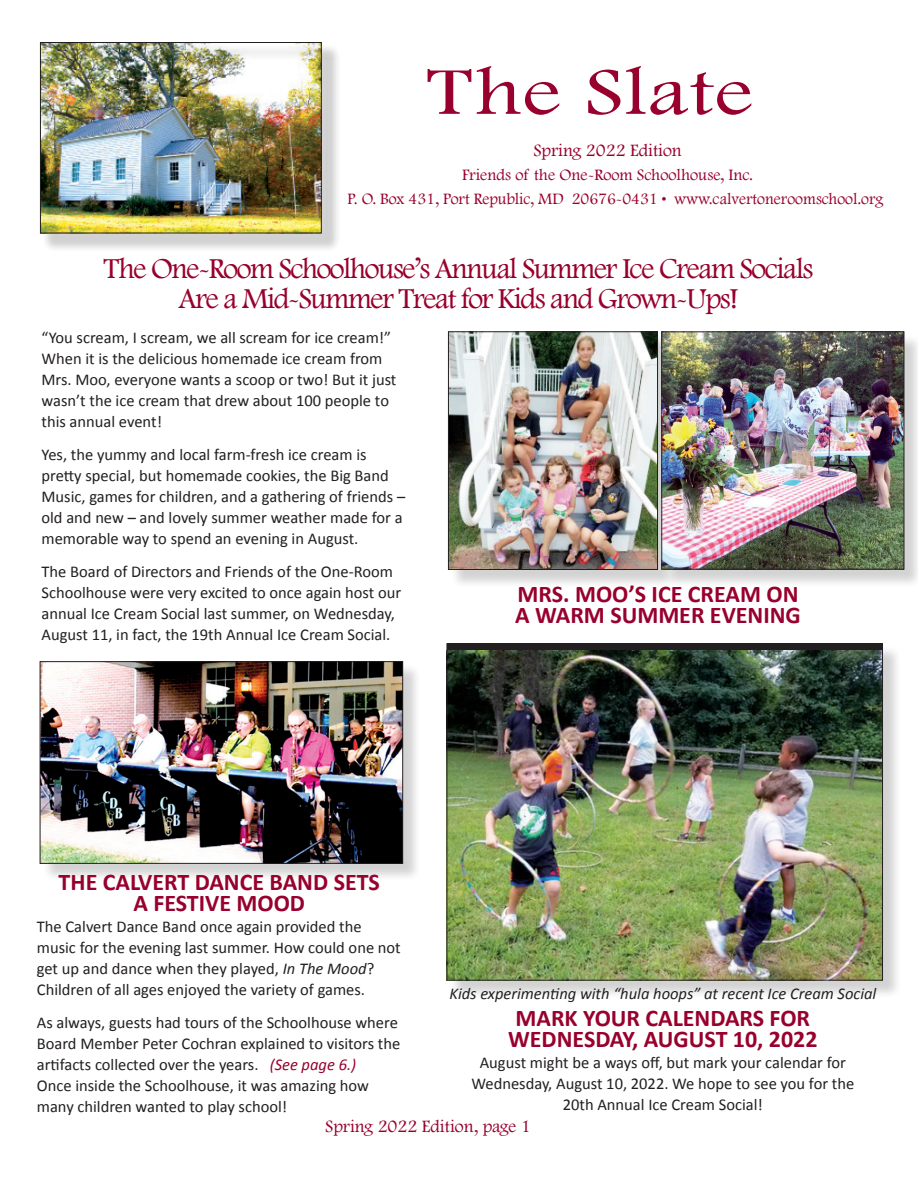
<style>
.page{position:relative;width:918px;height:1188px;background:#fff}
.page>*{position:absolute;margin:0;border:0;box-sizing:border-box;transform-origin:0 0}
.t1{font:69.3px "Footlight MT Light";letter-spacing:.01em;color:#98012d;scale:1.25 1}
.t2{font:30px/30px "Footlight MT Light";letter-spacing:-.05em;color:#98012d;text-align:center}
.t3{font:700 24px/21px "Calibri";color:#98012d;text-align:center}
.t4{font:18px "Footlight MT Light";color:#98012d}
.t5{font:16.5px/21px "Calibri";color:#231f20}
.t6{font:16.5px "Footlight MT Light";color:#98012d}
.t7{font:italic 16.5px "Calibri";color:#231f20}
.s1{font-style:italic}
.s2{font-style:italic;color:#98012d}
</style>
<div class="page">
<div style="left:42px;top:44px;width:298px;height:208px;background:#231f20;opacity:.75"></div>
<div style="left:40px;top:42px;width:282px;height:191px;border:1px solid #231f20"></div>
<div style="left:42px;top:664px;width:380px;height:218px;background:#231f20;opacity:.2"></div>
<img style="left:42px;top:663px;width:359px;height:199px">
<div style="left:40px;top:661px;width:363px;height:203px;border:1px solid #231f20"></div>
<div style="left:449px;top:646px;width:452px;height:353px;background:#231f20;opacity:.2"></div>
<img style="left:449px;top:650px;width:432px;height:329px">
<div style="left:447px;top:643px;width:436px;height:338px;border:1px solid #231f20"></div>
<div style="left:450px;top:334px;width:227px;height:255px;background:#231f20;opacity:.2"></div>
<img style="left:450px;top:333px;width:206px;height:235px">
<div style="left:448px;top:331px;width:210px;height:239px;border:1px solid #231f20"></div>
<div style="left:664px;top:334px;width:254px;height:254px;background:#231f20;opacity:.2"></div>
<img style="left:663px;top:333px;width:239px;height:235px">
<div style="left:661px;top:331px;width:243px;height:239px;border:1px solid #231f20"></div>
<h1 class="t1" style="left:427px;top:51px;width:263px">The Slate</h1>
<p class="t4" style="left:534px;top:140px;width:150px">Spring 2022 Edition</p>
<p class="t6" style="left:347px;top:189px;width:538px">P. O. Box 431, Port Republic, MD 20676-0431 • www.calvertoneroomschool.org</p>
<p class="t6" style="left:462px;top:165px;width:293px">Friends of the One-Room Schoolhouse, Inc.</p>
<h2 class="t2" style="left:104px;top:253px;width:711px">The One-Room Schoolhouse’s Annual Summer Ice Cream Socials<br>Are a Mid-Summer Treat for Kids and Grown-Ups!</h2>
<p class="t5" style="left:42px;top:326px;width:356px">“You scream, I scream, we all scream for ice cream!” When it is the delicious homemade ice cream from Mrs. Moo, everyone wants a scoop or two! But it just wasn’t the ice cream that drew about 100 people to this annual event!</p>
<p class="t5" style="left:42px;top:443px;width:365px">Yes, the yummy and local farm-fresh ice cream is pretty special, but homemade cookies, the Big Band Music, games for children, and a gathering of friends – old and new – and lovely summer weather made for a memorable way to spend an evening in August.</p>
<p class="t5" style="left:42px;top:560px;width:361px">The Board of Directors and Friends of the One-Room Schoolhouse were very excited to once again host our annual Ice Cream Social last summer, on Wednesday, August 11, in fact, the 19th Annual Ice Cream Social.</p>
<h3 class="t3" style="left:515px;top:582px;width:287px;text-align:left">MRS. MOO’S ICE CREAM ON<br>A WARM SUMMER EVENING</h3>
<h3 class="t3" style="left:59px;top:871px;width:323px">THE CALVERT DANCE BAND SETS<br>A FESTIVE MOOD</h3>
<p class="t5" style="left:37px;top:916px;width:365px">The Calvert Dance Band once again provided the music for the evening last summer. How could one not get up and dance when they played, <span class="s1">In The Mood</span>?<br>Children of all ages enjoyed the variety of games.</p>
<p class="t5" style="left:37px;top:1012px;width:365px">As always, guests had tours of the Schoolhouse where Board Member Peter Cochran explained to visitors the artifacts collected over the years. <span class="s2">(See page 6.)<br></span>Once inside the Schoolhouse, it was amazing how many children wanted to play school!</p>
<p class="t4" style="left:325px;top:1115px;width:207px">Spring 2022 Edition, page 1</p>
<p class="t7" style="left:449px;top:983px;width:428px">Kids experimenting with “hula hoops” at recent Ice Cream Social</p>
<h3 class="t3" style="left:508px;top:1007px;width:311px">MARK YOUR CALENDARS FOR<br>WEDNESDAY, AUGUST 10, 2022</h3>
<p class="t5" style="left:471px;top:1052px;width:384px;text-align:center">August might be a ways off, but mark your calendar for<br>Wednesday, August 10, 2022. We hope to see you for the<br>20th Annual Ice Cream Social!</p>
</div>
